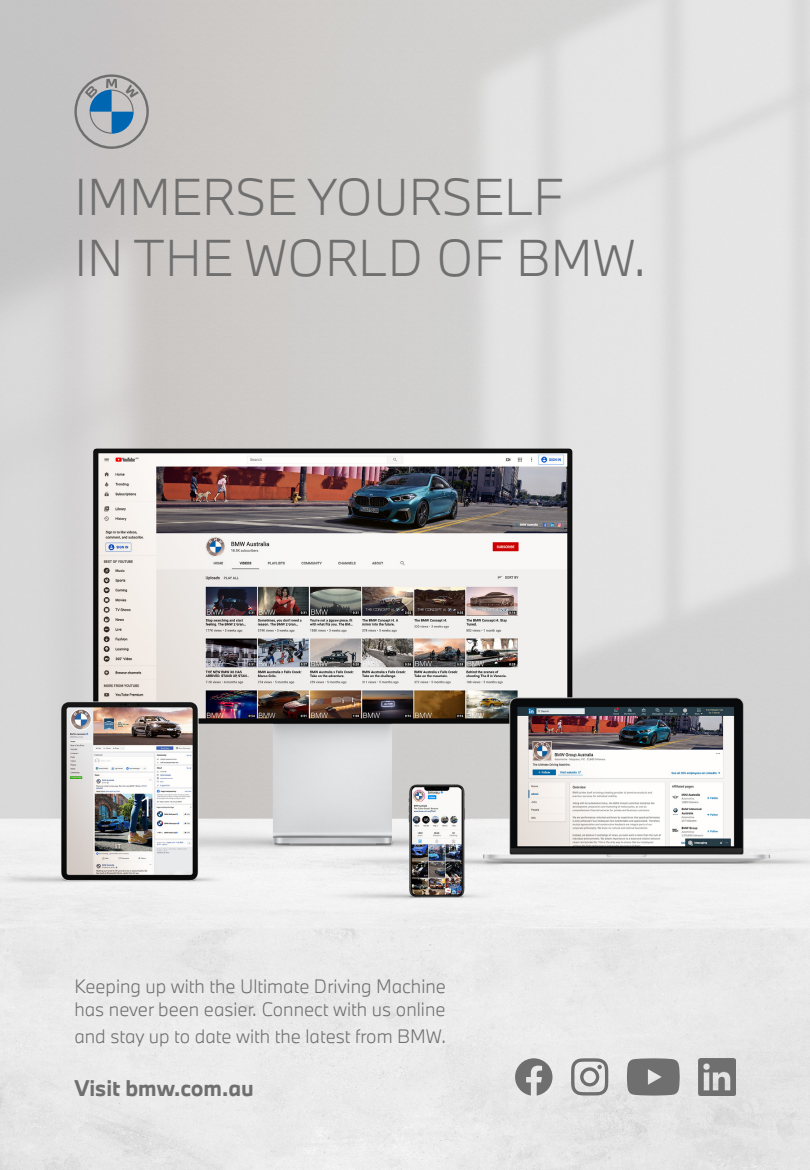
<style>
.page{position:relative;width:810px;height:1170px;background:#fff}
.page>*{position:absolute;margin:0;border:0;box-sizing:border-box;transform-origin:0 0}
.t1{font:300 48px/61.5px "BMW Type Next Latin";color:#706f70}
.t2{font:700 21px "BMW Type Next Latin";color:#706f70}
.t3{font:300 18px/23.1px "BMW Type Next Latin";color:#706f70}
</style>
<div class="page">
<img style="left:0;top:0;width:810px;height:1170px">
<svg style="left:74px;top:74px;width:75px;height:75px;background:#9fabb5"></svg>
<svg style="left:627px;top:1058px;width:53px;height:37px;background:#7d7d7e"></svg>
<img style="left:698px;top:1058px;width:38px;height:37px">
<svg style="left:571px;top:1058px;width:37px;height:37px"></svg>
<svg style="left:515px;top:1058px;width:37px;height:37px"></svg>
<h1 class="t1" style="left:74px;top:165px;width:573px">IMMERSE YOURSELF<br>IN THE WORLD OF BMW.</h1>
<p class="t3" style="left:74px;top:974px;width:373px">Keeping up with the Ultimate Driving Machine has never been easier. Connect with us online</p>
<p class="t3" style="left:74px;top:1024px;width:373px">and stay up to date with the latest from BMW.</p>
<p class="t2" style="left:74px;top:1073px;width:181px">Visit bmw.com.au</p>
</div>
